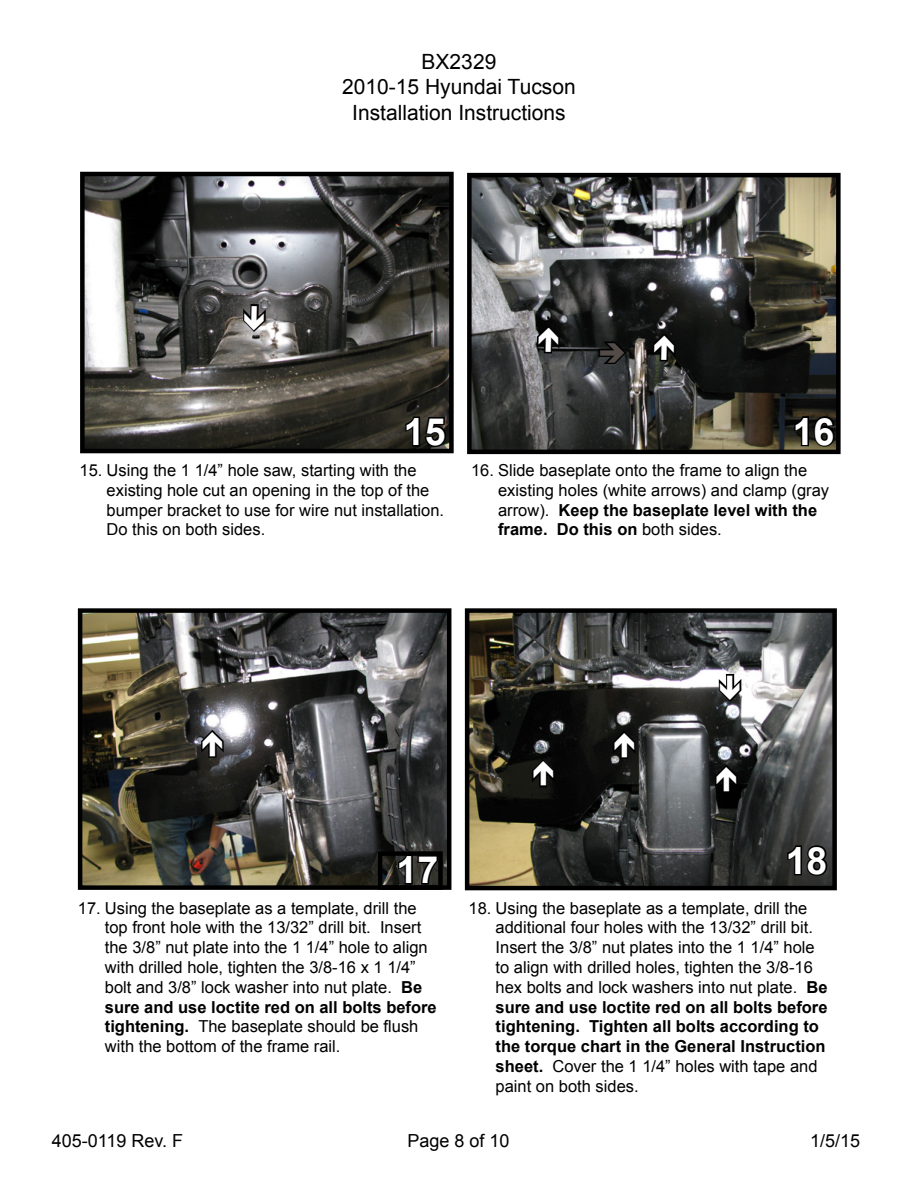
<style>
.page{position:relative;width:918px;height:1188px;background:#fff}
.page>*{position:absolute;margin:0;border:0;box-sizing:border-box;transform-origin:0 0}
.t1{font:700 37.5px "Arial";color:#fff}
.t2{font:21px/25.2px "Arial";color:#000;text-align:center}
.t3{font:18px "Arial";color:#000}
.t4{font:16.5px/19.8px "Arial";color:#000}
.s1{font-weight:700}
</style>
<div class="page">
<img style="left:83px;top:613px;width:363px;height:272px">
<div style="left:78px;top:608px;width:373px;height:282px;border:4px solid #000"></div>
<svg style="left:396px;top:856px;width:42px;height:29px"></svg>
<div style="left:378px;top:851px;width:65px;height:39px;border:4px solid #000"></div>
<img style="left:472px;top:178px;width:364px;height:271px">
<div style="left:467px;top:173px;width:374px;height:281px;border:4px solid #000"></div>
<img style="left:85px;top:177px;width:364px;height:271px">
<div style="left:80px;top:172px;width:374px;height:281px;border:4px solid #000"></div>
<svg style="left:404px;top:415px;width:44px;height:33px"></svg>
<svg style="left:793px;top:415px;width:44px;height:33px"></svg>
<img style="left:470px;top:613px;width:362px;height:272px">
<div style="left:465px;top:608px;width:372px;height:282px;border:4px solid #000"></div>
<svg style="left:786px;top:843px;width:43px;height:35px;background:#1f201f"></svg>
<svg style="left:535px;top:323px;width:27px;height:32px"></svg>
<svg style="left:650px;top:331px;width:28px;height:32px"></svg>
<svg style="left:240px;top:302px;width:28px;height:32px"></svg>
<svg style="left:597px;top:339px;width:31px;height:28px"></svg>
<svg style="left:529px;top:757px;width:28px;height:32px"></svg>
<svg style="left:716px;top:672px;width:28px;height:32px"></svg>
<svg style="left:610px;top:729px;width:28px;height:31px"></svg>
<svg style="left:713px;top:763px;width:27px;height:31px"></svg>
<svg style="left:199px;top:728px;width:27px;height:31px"></svg>
<p class="t2" style="left:342px;top:50px;width:235px">BX2329<br>2010-15 Hyundai Tucson<br>Installation Instructions</p>
<h1 class="t1" style="left:404px;top:407px;width:43px">15</h1>
<h1 class="t1" style="left:793px;top:407px;width:43px">16</h1>
<p class="t4" style="left:498px;top:460px;width:333px;text-indent:-27px">16. Slide baseplate onto the frame to align the existing holes (white arrows) and clamp (gray arrow). <span class="s1">Keep the baseplate level with the frame. Do this on</span> both sides.</p>
<p class="t4" style="left:107px;top:460px;width:339px;text-indent:-27px">15. Using the 1 1/4” hole saw, starting with the existing hole cut an opening in the top of the bumper bracket to use for wire nut installation.<br>Do this on both sides.</p>
<h1 class="t1" style="left:397px;top:845px;width:43px">17</h1>
<p class="t4" style="left:105px;top:898px;width:333px;text-indent:-27px">17. Using the baseplate as a template, drill the top front hole with the 13/32” drill bit. Insert the 3/8” nut plate into the 1 1/4” hole to align with drilled hole, tighten the 3/8-16 x 1 1/4” bolt and 3/8” lock washer into nut plate. <span class="s1">Be sure and use loctite red on all bolts before tightening.</span> The baseplate should be flush with the bottom of the frame rail.</p>
<h1 class="t1" style="left:786px;top:836px;width:43px">18</h1>
<p class="t4" style="left:496px;top:898px;width:334px;text-indent:-27px">18. Using the baseplate as a template, drill the additional four holes with the 13/32” drill bit.<br>Insert the 3/8” nut plates into the 1 1/4” hole to align with drilled holes, tighten the 3/8-16 hex bolts and lock washers into nut plate. <span class="s1">Be sure and use loctite red on all bolts before tightening. Tighten all bolts according to the torque chart in the General Instruction sheet.</span> Cover the 1 1/4” holes with tape and paint on both sides.</p>
<p class="t3" style="left:52px;top:1129px;width:133px">405-0119 Rev. F</p>
<p class="t3" style="left:407px;top:1129px;width:104px">Page 8 of 10</p>
<p class="t3" style="left:810px;top:1129px;width:52px">1/5/15</p>
</div>
